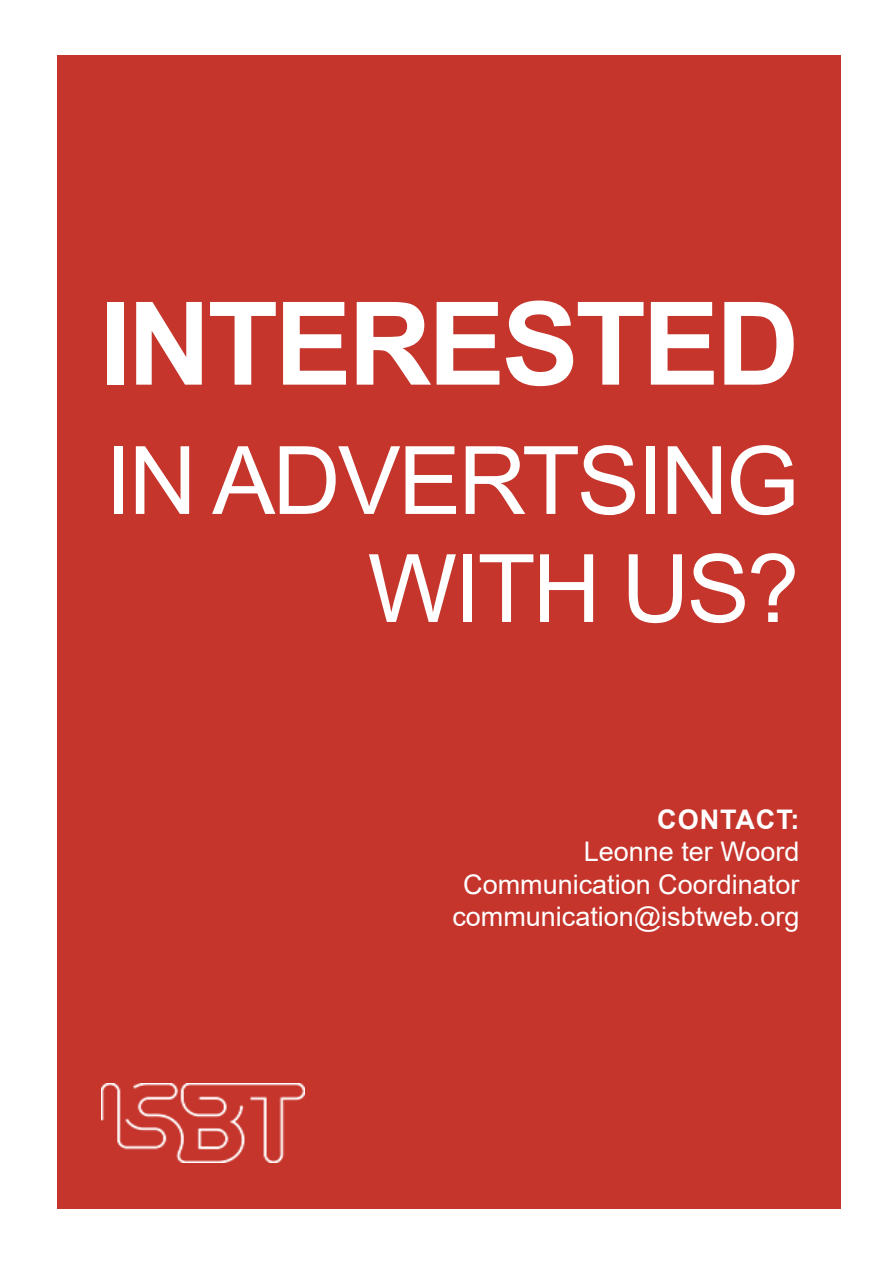
<style>
.page{position:relative;width:893px;height:1263px;background:#fff}
.page>*{position:absolute;margin:0;border:0;box-sizing:border-box;transform-origin:0 0}
.t1{font:700 115.5px "Arial";letter-spacing:-.03em;color:#fff}
.t2{font:94.5px/108px "Arial";letter-spacing:-.03em;color:#fff;text-align:right}
.t3{font:27px/32.4px "Arial";color:#fff;text-align:right}
.t4{font:700 27px "Arial";letter-spacing:.035em;color:#fff}
</style>
<div class="page">
<div style="left:57px;top:56px;width:783px;height:1153px;background:#c5352c"></div>
<img style="left:102px;top:1084px;width:202px;height:78px">
<h1 class="t1" style="left:99px;top:263px;width:702px">INTERESTED</h1>
<h2 class="t2" style="left:105px;top:426px;width:696px">IN ADVERTSING<br>WITH US?</h2>
<p class="t4" style="left:657px;top:800px;width:144px">CONTACT:</p>
<p class="t3" style="left:452px;top:835px;width:349px">Leonne ter Woord<br>Communication Coordinator communication@isbtweb.org</p>
</div>
